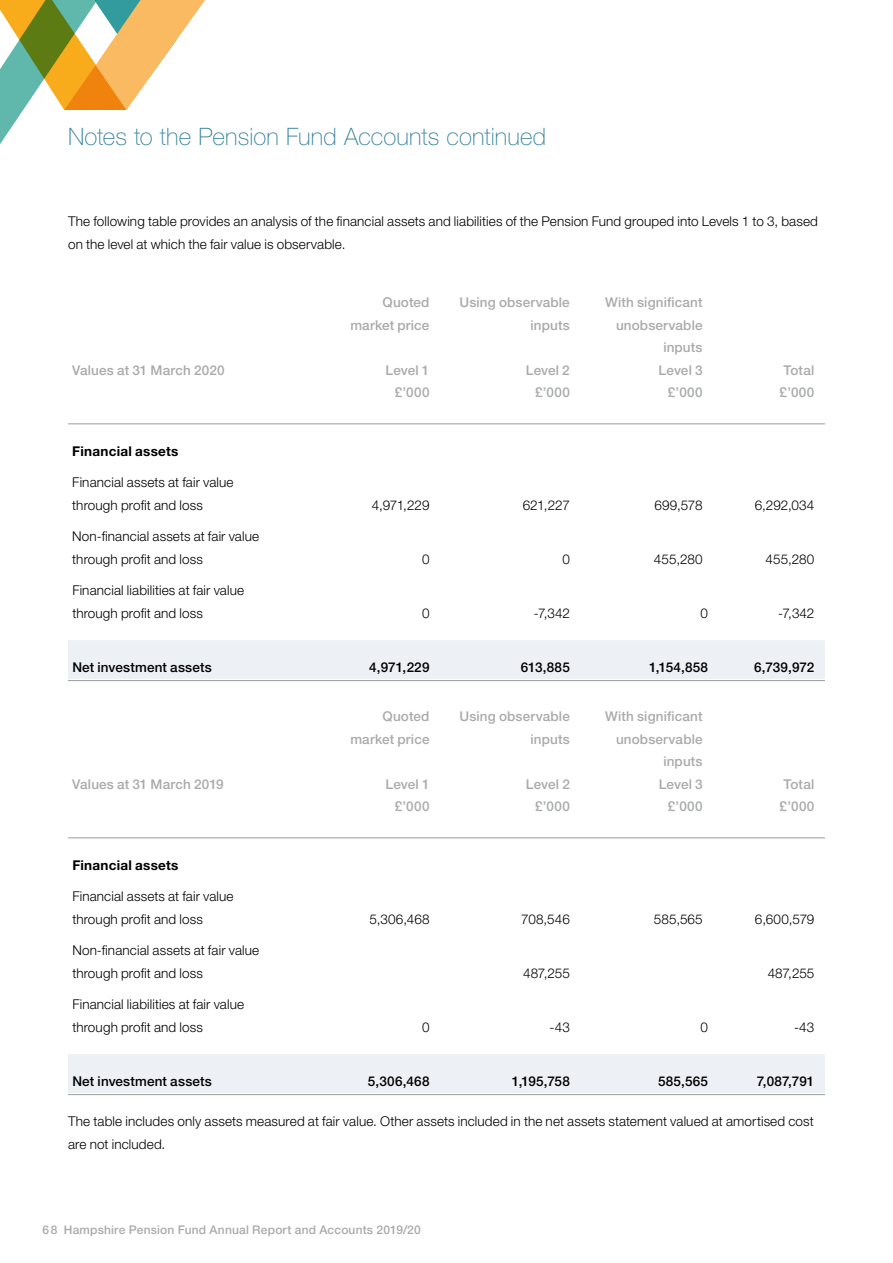
<style>
.page{position:relative;width:893px;height:1263px;background:#fff}
.page>*{position:absolute;margin:0;border:0;box-sizing:border-box;transform-origin:0 0}
.t1{font:100 24px "Helvetica Neue LT Std";letter-spacing:.005em;color:#35829c}
.t2{font:300 13.5px/22.5px "Helvetica Neue LT Std";letter-spacing:.01em;color:#000}
.t3{font:500 13.5px/22.5px "Helvetica Neue LT Std";letter-spacing:.01em;color:#a9aaab;text-align:right}
.t4{font:500 13.5px "Helvetica Neue LT Std";letter-spacing:.015em;color:#000}
.t5{font:700 13.5px "Helvetica Neue LT Std";letter-spacing:.02em;color:#000}
.t6{font:500 12px "Helvetica Neue LT Std";letter-spacing:.015em;color:#a9aaab}
</style>
<div class="page">
<svg style="left:0;top:0;width:205px;height:144px"></svg>
<hr style="left:68px;top:424px;width:757px;height:1px;background:#9d9d9c">
<div style="left:68px;top:640px;width:757px;height:39px;background:#edf1f5"></div>
<hr style="left:68px;top:680px;width:757px;height:1px;background:#9d9d9c">
<hr style="left:68px;top:838px;width:757px;height:1px;background:#9d9d9c">
<div style="left:68px;top:1054px;width:757px;height:39px;background:#edf1f5"></div>
<hr style="left:68px;top:1094px;width:757px;height:1px;background:#9d9d9c">
<h1 class="t1" style="left:68px;top:122px;width:480px">Notes to the Pension Fund Accounts continued</h1>
<p class="t2" style="left:68px;top:210px;width:751px">The following table provides an analysis of the financial assets and liabilities of the Pension Fund grouped into Levels 1 to 3, based on the level at which the fair value is observable.</p>
<p class="t3" style="left:382px;top:291px;width:48px">Quoted</p>
<p class="t3" style="left:460px;top:291px;width:112px">Using observable</p>
<p class="t3" style="left:605px;top:291px;width:99px">With significant</p>
<p class="t3" style="left:350px;top:313px;width:81px">market price</p>
<p class="t3" style="left:531px;top:313px;width:41px">inputs</p>
<p class="t3" style="left:616px;top:313px;width:88px">unobservable inputs</p>
<p class="t3" style="left:72px;top:358px;width:154px">Values at 31 March 2020</p>
<p class="t3" style="left:385px;top:358px;width:45px">Level 1</p>
<p class="t3" style="left:526px;top:358px;width:45px">Level 2</p>
<p class="t3" style="left:659px;top:358px;width:45px">Level 3</p>
<p class="t3" style="left:783px;top:358px;width:32px">Total</p>
<p class="t3" style="left:395px;top:381px;width:36px">£’000</p>
<p class="t3" style="left:535px;top:381px;width:36px">£’000</p>
<p class="t3" style="left:668px;top:381px;width:36px">£’000</p>
<p class="t3" style="left:780px;top:381px;width:36px">£’000</p>
<p class="t5" style="left:72px;top:442px;width:108px">Financial assets</p>
<p class="t2" style="left:72px;top:471px;width:163px">Financial assets at fair value through profit and loss</p>
<p class="t2" style="left:72px;top:525px;width:188px">Non-financial assets at fair value through profit and loss</p>
<p class="t2" style="left:72px;top:579px;width:173px">Financial liabilities at fair value through profit and loss</p>
<p class="t2" style="left:372px;top:493px;width:59px">4,971,229</p>
<p class="t2" style="left:523px;top:493px;width:49px">621,227</p>
<p class="t2" style="left:654px;top:493px;width:50px">699,578</p>
<p class="t2" style="left:755px;top:493px;width:61px">6,292,034</p>
<p class="t2" style="left:422px;top:547px;width:9px">0</p>
<p class="t2" style="left:562px;top:547px;width:9px">0</p>
<p class="t2" style="left:654px;top:547px;width:50px">455,280</p>
<p class="t2" style="left:766px;top:547px;width:50px">455,280</p>
<p class="t2" style="left:422px;top:601px;width:9px">0</p>
<p class="t2" style="left:534px;top:601px;width:38px">-7,342</p>
<p class="t2" style="left:701px;top:601px;width:9px">0</p>
<p class="t2" style="left:778px;top:601px;width:38px">-7,342</p>
<p class="t4" style="left:72px;top:659px;width:141px">Net investment assets</p>
<p class="t4" style="left:369px;top:659px;width:62px">4,971,229</p>
<p class="t4" style="left:521px;top:659px;width:51px">613,885</p>
<p class="t4" style="left:649px;top:659px;width:60px">1,154,858</p>
<p class="t4" style="left:754px;top:659px;width:62px">6,739,972</p>
<p class="t3" style="left:382px;top:705px;width:48px">Quoted</p>
<p class="t3" style="left:460px;top:705px;width:112px">Using observable</p>
<p class="t3" style="left:605px;top:705px;width:99px">With significant</p>
<p class="t3" style="left:350px;top:727px;width:81px">market price</p>
<p class="t3" style="left:531px;top:727px;width:41px">inputs</p>
<p class="t3" style="left:616px;top:727px;width:88px">unobservable inputs</p>
<p class="t3" style="left:72px;top:772px;width:153px">Values at 31 March 2019</p>
<p class="t3" style="left:386px;top:772px;width:45px">Level 1</p>
<p class="t3" style="left:526px;top:772px;width:45px">Level 2</p>
<p class="t3" style="left:659px;top:772px;width:45px">Level 3</p>
<p class="t3" style="left:783px;top:772px;width:32px">Total</p>
<p class="t3" style="left:395px;top:795px;width:36px">£’000</p>
<p class="t3" style="left:535px;top:795px;width:36px">£’000</p>
<p class="t3" style="left:668px;top:795px;width:36px">£’000</p>
<p class="t3" style="left:780px;top:795px;width:36px">£’000</p>
<p class="t5" style="left:72px;top:856px;width:108px">Financial assets</p>
<p class="t2" style="left:72px;top:885px;width:163px">Financial assets at fair value through profit and loss</p>
<p class="t2" style="left:72px;top:939px;width:188px">Non-financial assets at fair value through profit and loss</p>
<p class="t2" style="left:72px;top:993px;width:173px">Financial liabilities at fair value through profit and loss</p>
<p class="t2" style="left:369px;top:907px;width:62px">5,306,468</p>
<p class="t2" style="left:521px;top:907px;width:50px">708,546</p>
<p class="t2" style="left:654px;top:907px;width:50px">585,565</p>
<p class="t2" style="left:755px;top:907px;width:61px">6,600,579</p>
<p class="t2" style="left:523px;top:961px;width:48px">487,255</p>
<p class="t2" style="left:768px;top:961px;width:48px">487,255</p>
<p class="t2" style="left:422px;top:1015px;width:9px">0</p>
<p class="t2" style="left:550px;top:1015px;width:22px">-43</p>
<p class="t2" style="left:701px;top:1015px;width:9px">0</p>
<p class="t2" style="left:794px;top:1015px;width:22px">-43</p>
<p class="t4" style="left:72px;top:1073px;width:141px">Net investment assets</p>
<p class="t4" style="left:368px;top:1073px;width:63px">5,306,468</p>
<p class="t4" style="left:512px;top:1073px;width:60px">1,195,758</p>
<p class="t4" style="left:658px;top:1073px;width:51px">585,565</p>
<p class="t4" style="left:757px;top:1073px;width:59px">7,087,791</p>
<p class="t2" style="left:68px;top:1110px;width:747px">The table includes only assets measured at fair value. Other assets included in the net assets statement valued at amortised cost are not included.</p>
<p class="t6" style="left:43px;top:1223px;width:380px">68 Hampshire Pension Fund Annual Report and Accounts 2019/20</p>
</div>
